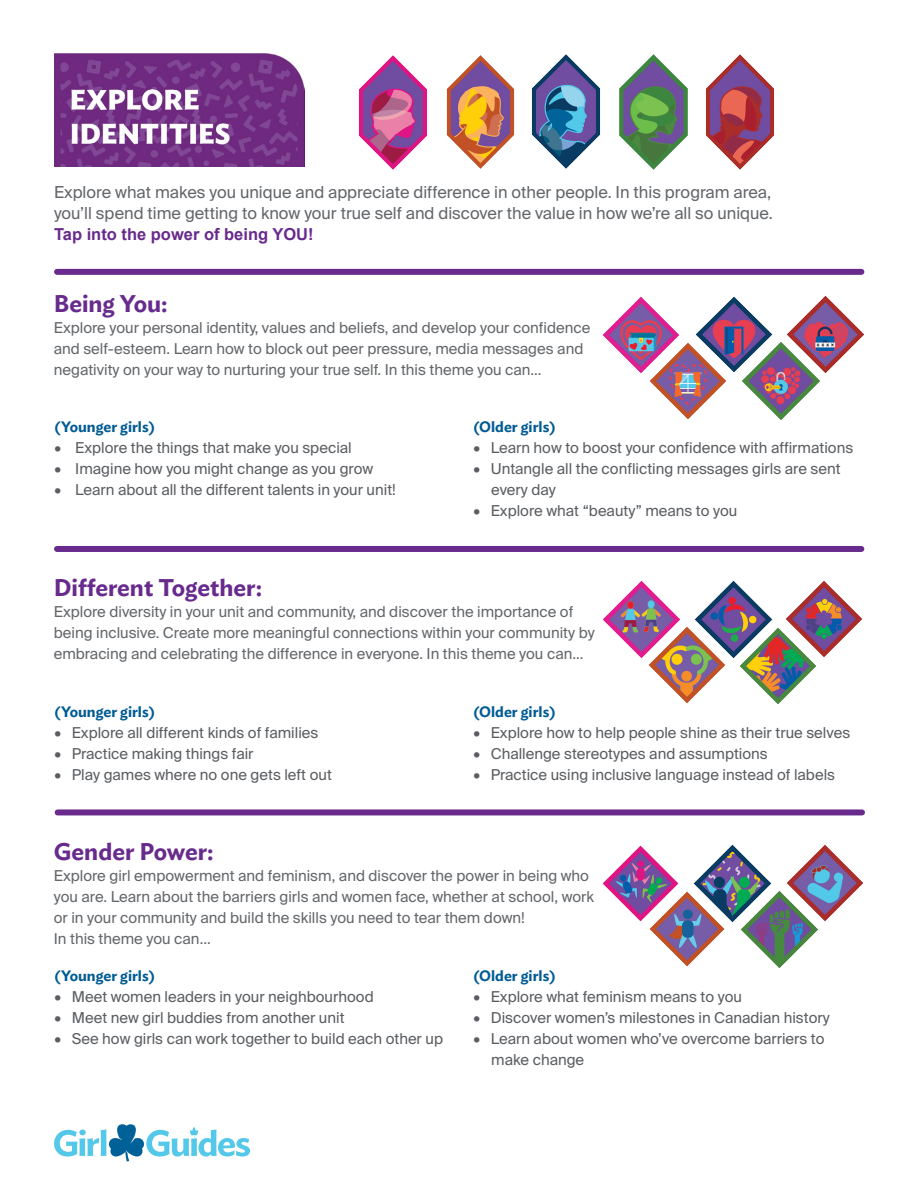
<style>
.page{position:relative;width:918px;height:1188px;background:#fff}
.page>*{position:absolute;margin:0;border:0;box-sizing:border-box;transform-origin:0 0}
.t1{font:600 24px "Ideal Sans";color:#682b8d}
.t2{font:16.5px/21px "Suisse Intl";color:#63666a}
.t3{font:700 16.5px "Arial";color:#682b8d}
.t4{font:15px/21px "Suisse Intl";color:#5a5d61}
.t5{font:15px/21px "Suisse Intl";color:#63666a}
.t6{font:600 15px "Ideal Sans";color:#005b94}
</style>
<div class="page">
<svg style="left:54px;top:1124px;width:196px;height:37px"></svg>
<div style="left:57px;top:546px;width:804px;height:6px;background:#682b8d"></div>
<div style="left:58px;top:809px;width:804px;height:6px;background:#682b8d"></div>
<div style="left:57px;top:269px;width:804px;height:6px;background:#682b8d"></div>
<img style="left:54px;top:54px;width:250px;height:113px">
<img style="left:359px;top:55px;width:68px;height:115px">
<img style="left:446px;top:54px;width:329px;height:116px">
<img style="left:603px;top:297px;width:76px;height:76px">
<img style="left:646px;top:338px;width:80px;height:81px">
<img style="left:692px;top:297px;width:81px;height:80px">
<img style="left:737px;top:338px;width:83px;height:82px">
<img style="left:783px;top:295px;width:82px;height:83px">
<img style="left:602px;top:580px;width:79px;height:79px">
<img style="left:740px;top:628px;width:76px;height:76px">
<img style="left:644px;top:622px;width:81px;height:81px">
<img style="left:691px;top:580px;width:85px;height:82px">
<img style="left:782px;top:581px;width:80px;height:81px">
<img style="left:649px;top:891px;width:76px;height:76px">
<img style="left:602px;top:845px;width:81px;height:81px">
<img style="left:690px;top:844px;width:82px;height:82px">
<img style="left:737px;top:886px;width:81px;height:83px">
<img style="left:782px;top:845px;width:81px;height:81px">
<p class="t2" style="left:54px;top:182px;width:720px">Explore what makes you unique and appreciate difference in other people. In this program area, you’ll spend time getting to know your true self and discover the value in how we’re all so unique.</p>
<p class="t3" style="left:54px;top:222px;width:261px">Tap into the power of being YOU!</p>
<h1 class="t1" style="left:54px;top:285px;width:115px">Being You:</h1>
<p class="t5" style="left:54px;top:317px;width:538px">Explore your personal identity, values and beliefs, and develop your confidence and self-esteem. Learn how to block out peer pressure, media messages and negativity on your way to nurturing your true self. In this theme you can…</p>
<p class="t6" style="left:54px;top:415px;width:102px">(Younger girls)</p>
<p class="t4" style="left:54px;top:438px;width:299px">• Explore the things that make you special</p>
<p class="t4" style="left:54px;top:459px;width:320px">• Imagine how you might change as you grow</p>
<p class="t4" style="left:54px;top:480px;width:343px">• Learn about all the different talents in your unit!</p>
<p class="t6" style="left:473px;top:415px;width:84px">(Older girls)</p>
<p class="t4" style="left:473px;top:438px;width:381px">• Learn how to boost your confidence with affirmations</p>
<p class="t4" style="left:491px;top:459px;width:351px;text-indent:-18px">• Untangle all the conflicting messages girls are sent every day</p>
<p class="t4" style="left:473px;top:501px;width:265px">• Explore what “beauty” means to you</p>
<h1 class="t1" style="left:54px;top:569px;width:210px">Different Together:</h1>
<p class="t5" style="left:54px;top:601px;width:542px">Explore diversity in your unit and community, and discover the importance of being inclusive. Create more meaningful connections within your community by embracing and celebrating the difference in everyone. In this theme you can…</p>
<p class="t6" style="left:54px;top:700px;width:102px">(Younger girls)</p>
<p class="t4" style="left:54px;top:722px;width:266px">• Explore all different kinds of families</p>
<p class="t4" style="left:54px;top:743px;width:201px">• Practice making things fair</p>
<p class="t4" style="left:54px;top:764px;width:279px">• Play games where no one gets left out</p>
<p class="t6" style="left:473px;top:700px;width:84px">(Older girls)</p>
<p class="t4" style="left:473px;top:722px;width:378px">• Explore how to help people shine as their true selves</p>
<p class="t4" style="left:473px;top:743px;width:296px">• Challenge stereotypes and assumptions</p>
<p class="t4" style="left:473px;top:764px;width:363px">• Practice using inclusive language instead of labels</p>
<h1 class="t1" style="left:54px;top:833px;width:161px">Gender Power:</h1>
<p class="t5" style="left:54px;top:866px;width:542px">Explore girl empowerment and feminism, and discover the power in being who you are. Learn about the barriers girls and women face, whether at school, work or in your community and build the skills you need to tear them down!<br>In this theme you can…</p>
<p class="t6" style="left:54px;top:964px;width:102px">(Younger girls)</p>
<p class="t4" style="left:54px;top:986px;width:321px">• Meet women leaders in your neighbourhood</p>
<p class="t4" style="left:54px;top:1007px;width:292px">• Meet new girl buddies from another unit</p>
<p class="t4" style="left:54px;top:1028px;width:390px">• See how girls can work together to build each other up</p>
<p class="t6" style="left:473px;top:964px;width:84px">(Older girls)</p>
<p class="t4" style="left:473px;top:986px;width:270px">• Explore what feminism means to you</p>
<p class="t4" style="left:473px;top:1007px;width:358px">• Discover women’s milestones in Canadian history</p>
<p class="t4" style="left:491px;top:1028px;width:335px;text-indent:-18px">• Learn about women who’ve overcome barriers to make change</p>
</div>
